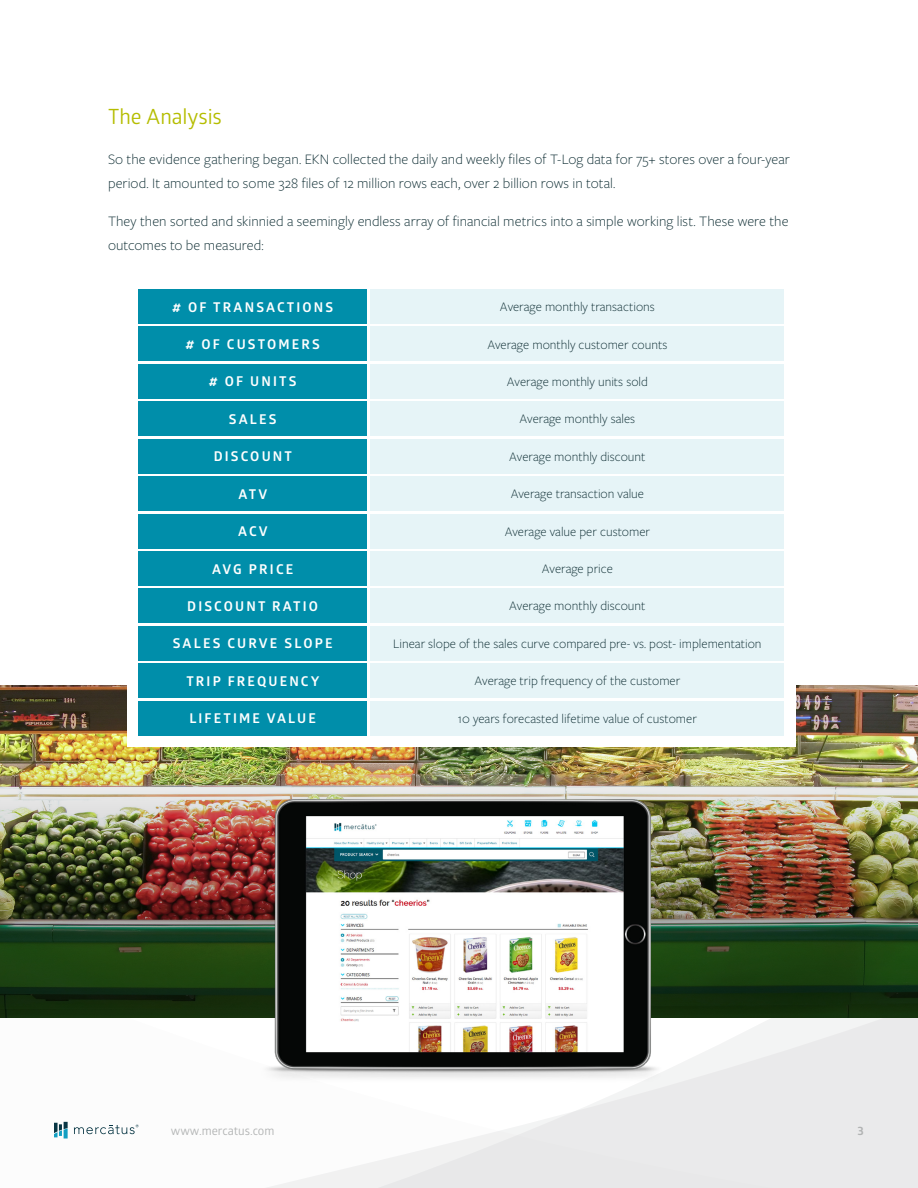
<style>
.page{position:relative;width:918px;height:1188px;background:#fff}
.page>*{position:absolute;margin:0;border:0;box-sizing:border-box;transform-origin:0 0}
.Subhead{font:21px "Glober";letter-spacing:-.005em;color:#b5bd00}
.Body_Copy__Leading{font:300 15px/24px "Freight Sans Pro";letter-spacing:.005em;color:#07272d}
.t1{font:300 13.5px "Freight Sans Pro";color:#07272d}
.t2{font:700 13.5px "Glober";letter-spacing:.16em;color:#fff}
.t3{font:12px "Glober";color:#b1b3b3}
.t4{font:700 12px "Glober";color:#b1b3b3}
</style>
<div class="page">
<svg style="left:460px;top:1017px;width:458px;height:171px;fill:#eaeaeb"></svg>
<svg style="left:0;top:1017px;width:460px;height:171px"></svg>
<svg style="left:54px;top:1122px;width:14px;height:16px"></svg>
<svg style="left:74px;top:1124px;width:65px;height:10px"></svg>
<img style="left:0;top:686px;width:918px;height:59px">
<img style="left:0;top:745px;width:918px;height:272px">
<div style="left:127px;top:274px;width:669px;height:473px;background:#fff"></div>
<div style="left:371px;top:289px;width:413px;height:35px;background:#e6f4f7"></div>
<div style="left:139px;top:289px;width:228px;height:35px;background:#008eaa"></div>
<div style="left:371px;top:327px;width:413px;height:34px;background:#e6f4f7"></div>
<div style="left:139px;top:327px;width:228px;height:34px;background:#008eaa"></div>
<div style="left:371px;top:364px;width:413px;height:35px;background:#e6f4f7"></div>
<div style="left:139px;top:364px;width:228px;height:35px;background:#008eaa"></div>
<div style="left:371px;top:402px;width:413px;height:34px;background:#e6f4f7"></div>
<div style="left:139px;top:402px;width:228px;height:34px;background:#008eaa"></div>
<div style="left:371px;top:439px;width:413px;height:34px;background:#e6f4f7"></div>
<div style="left:139px;top:439px;width:228px;height:34px;background:#008eaa"></div>
<div style="left:371px;top:476px;width:413px;height:35px;background:#e6f4f7"></div>
<div style="left:139px;top:477px;width:228px;height:34px;background:#008eaa"></div>
<div style="left:371px;top:514px;width:413px;height:34px;background:#e6f4f7"></div>
<div style="left:139px;top:514px;width:228px;height:34px;background:#008eaa"></div>
<div style="left:371px;top:551px;width:413px;height:35px;background:#e6f4f7"></div>
<div style="left:139px;top:551px;width:228px;height:35px;background:#008eaa"></div>
<div style="left:371px;top:589px;width:413px;height:34px;background:#e6f4f7"></div>
<div style="left:139px;top:589px;width:228px;height:34px;background:#008eaa"></div>
<div style="left:371px;top:626px;width:413px;height:34px;background:#e6f4f7"></div>
<div style="left:139px;top:626px;width:228px;height:34px;background:#008eaa"></div>
<div style="left:371px;top:663px;width:413px;height:35px;background:#e6f4f7"></div>
<div style="left:139px;top:663px;width:228px;height:35px;background:#008eaa"></div>
<div style="left:371px;top:701px;width:413px;height:34px;background:#e6f4f7"></div>
<div style="left:139px;top:701px;width:228px;height:34px;background:#008eaa"></div>
<img style="left:236px;top:787px;width:445px;height:301px">
<p class="Subhead" style="left:108px;top:102px;width:115px">The Analysis</p>
<p class="Body_Copy__Leading" style="left:108px;top:147px;width:683px">So the evidence gathering began. EKN collected the daily and weekly files of T-Log data for 75+ stores over a four-year period. It amounted to some 328 files of 12 million rows each, over 2 billion rows in total.</p>
<p class="Body_Copy__Leading" style="left:108px;top:208px;width:682px">They then sorted and skinnied a seemingly endless array of financial metrics into a simple working list. These were the outcomes to be measured:</p>
<p class="t2" style="left:172px;top:297px;width:163px"># OF TRANSACTIONS</p>
<p class="t1" style="left:500px;top:298px;width:156px">Average monthly transactions</p>
<p class="t2" style="left:185px;top:335px;width:136px"># OF CUSTOMERS</p>
<p class="t1" style="left:487px;top:335px;width:181px">Average monthly customer counts</p>
<p class="t2" style="left:209px;top:372px;width:89px"># OF UNITS</p>
<p class="t1" style="left:507px;top:373px;width:142px">Average monthly units sold</p>
<p class="t2" style="left:229px;top:410px;width:49px">SALES</p>
<p class="t1" style="left:520px;top:410px;width:117px">Average monthly sales</p>
<p class="t2" style="left:214px;top:447px;width:80px">DISCOUNT</p>
<p class="t1" style="left:509px;top:448px;width:138px">Average monthly discount</p>
<p class="t2" style="left:238px;top:484px;width:30px">ATV</p>
<p class="t1" style="left:511px;top:485px;width:135px">Average transaction value</p>
<p class="t2" style="left:238px;top:522px;width:31px">ACV</p>
<p class="t1" style="left:505px;top:522px;width:147px">Average value per customer</p>
<p class="t2" style="left:212px;top:559px;width:83px">AVG PRICE</p>
<p class="t1" style="left:542px;top:560px;width:73px">Average price</p>
<p class="t2" style="left:187px;top:597px;width:132px">DISCOUNT RATIO</p>
<p class="t1" style="left:509px;top:597px;width:138px">Average monthly discount</p>
<p class="t2" style="left:173px;top:634px;width:161px">SALES CURVE SLOPE</p>
<p class="t1" style="left:393px;top:635px;width:370px">Linear slope of the sales curve compared pre- vs. post- implementation</p>
<p class="t2" style="left:186px;top:671px;width:135px">TRIP FREQUENCY</p>
<p class="t1" style="left:475px;top:672px;width:207px">Average trip frequency of the customer</p>
<p class="t2" style="left:189px;top:709px;width:128px">LIFETIME VALUE</p>
<p class="t1" style="left:458px;top:709px;width:240px">10 years forecasted lifetime value of customer</p>
<p class="t3" style="left:171px;top:1122px;width:105px">www.mercatus.com</p>
<p class="t4" style="left:858px;top:1122px;width:8px">3</p>
</div>
